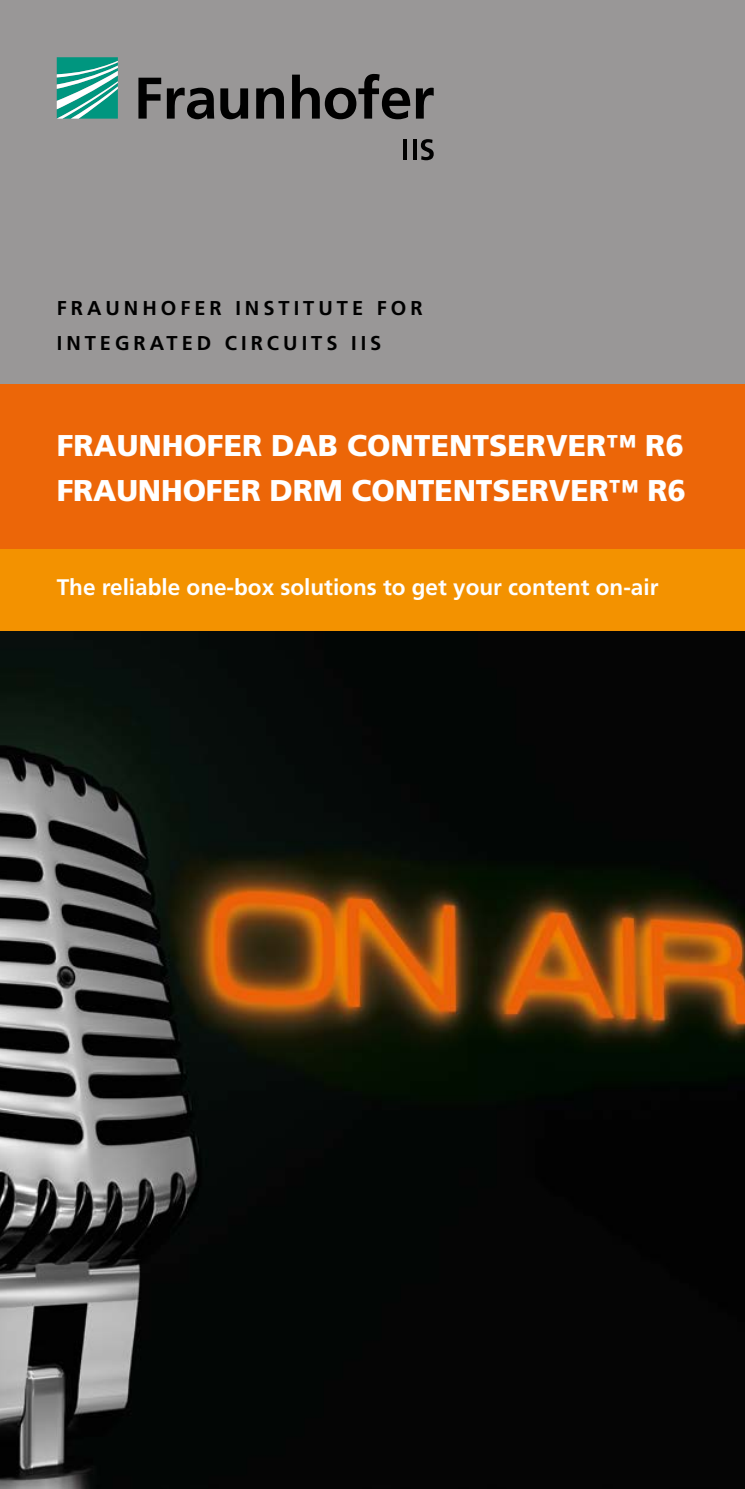
<style>
.page{position:relative;width:745px;height:1489px;background:#fff}
.page>*{position:absolute;margin:0;border:0;box-sizing:border-box;transform-origin:0 0}
.t1{font:900 35px "Frutiger LT Com";letter-spacing:.01em;color:#fff}
.t2{font:900 30px "Frutiger LT Com";color:#fff}
.t3{font:700 22.5px "Frutiger LT Com";color:#fff}
.t4{font:700 20px/35px "Frutiger LT Com";letter-spacing:.2em;color:#000}
</style>
<div class="page">
<img style="left:0;top:630px;width:744px;height:858px">
<div style="left:0;top:0;width:744px;height:385px;background:#999797"></div>
<div style="left:0;top:384px;width:744px;height:189px;background:#ec6608"></div>
<div style="left:0;top:549px;width:744px;height:81px;background:#f39200"></div>
<svg style="left:57px;top:57px;width:61px;height:62px;background:#4ab2a2"></svg>
<svg style="left:138px;top:74px;width:295px;height:45px"></svg>
<hr style="left:403px;top:139px;width:4px;height:21px;background:#000">
<svg style="left:413px;top:139px;width:3px;height:21px"></svg>
<svg style="left:420px;top:139px;width:13px;height:21px"></svg>
<p class="t4" style="left:57px;top:291px;width:350px">FRAUNHOFER In sti tu te For in te grate d cir cui ts IIS</p>
<p class="t2" style="left:57px;top:427px;width:237px">FRAUNHOFER DAB</p>
<p class="t2" style="left:347px;top:427px;width:338px">CONTENTSE RVER™ R6</p>
<p class="t2" style="left:57px;top:472px;width:237px">FRAUNHOFER DRM</p>
<p class="t2" style="left:351px;top:472px;width:335px">CONTENTSE RVER™ R6</p>
<p class="t1" style="left:57px;top:464px;width:461px">ENABLING TRUE AUDIO &amp;</p>
<p class="t3" style="left:57px;top:574px;width:602px">The reliable one-box solutions to get your content on-air</p>
</div>
